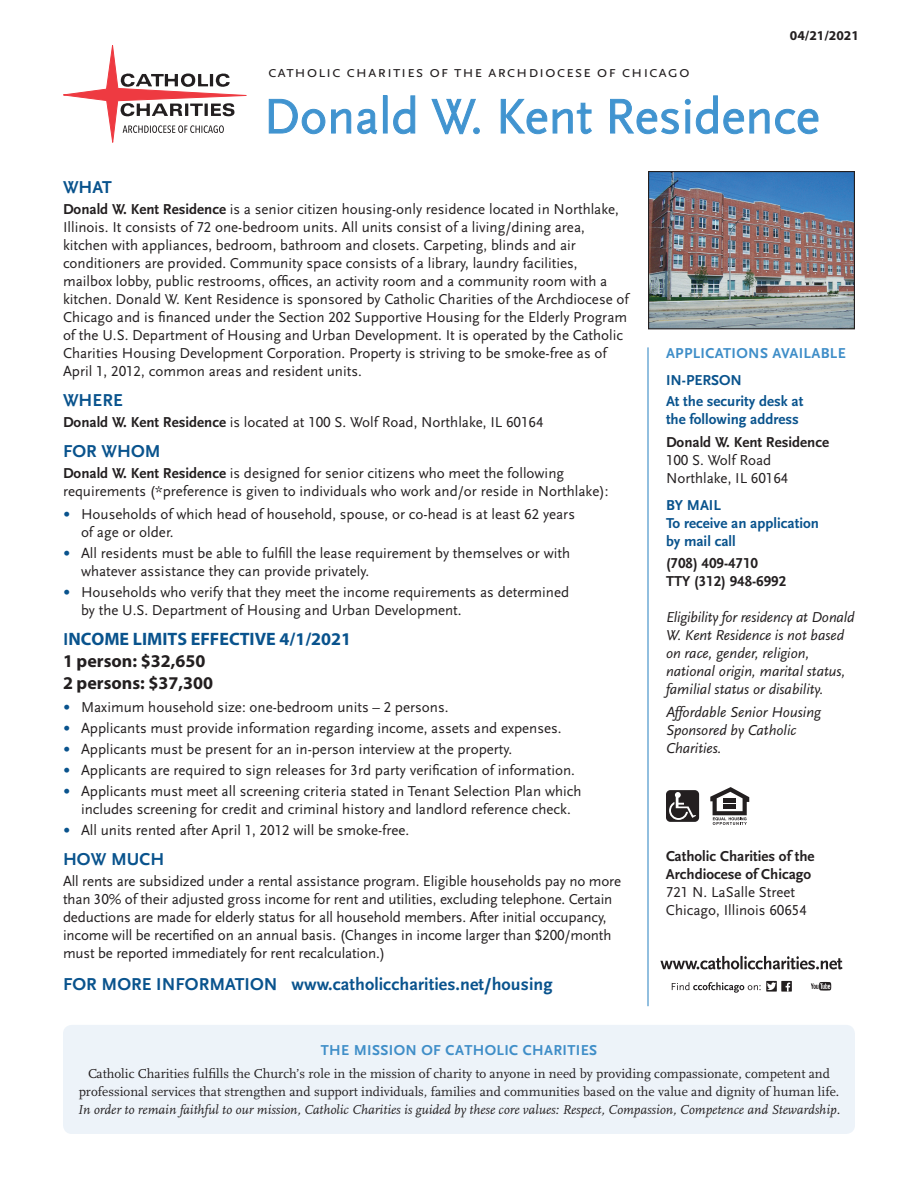
<style>
.page{position:relative;width:918px;height:1188px;background:#fff}
.page>*{position:absolute;margin:0;border:0;box-sizing:border-box;transform-origin:0 0}
.HFS_Banner_MAIN{font:51px "Scala Sans LF";color:#4194d0}
.HSF_SubHEAD_12{font:700 18px "Scala Sans LF";letter-spacing:.005em;color:#09538d}
.t1{font:700 18px/21.9px "Myriad Pro";color:#231f20}
.t2{font:16.5px "Scala Sans LF Caps";letter-spacing:.05em;color:#231f20}
.HFS_BODY{font:15px/18px "Scala Sans LF";color:#231f20}
.FS_Left-Col_BODY{font:15px/18px "Scala Sans LF";letter-spacing:-.01em;color:#231f20}
.HFS_RT-Col_ELIGIBILI{font:italic 15px/18px "Scala Sans LF";color:#231f20}
.FS_Right-CoL_HEAD{font:700 15px/18px "Scala Sans LF";color:#09538d}
.HPS_RT-Col_BODY{font:700 15px/18px "Scala Sans LF";color:#231f20}
.HPS_RT-Col_BODY-2{font:15px "Scala Sans LF";color:#231f20}
.HFS_Rt-Col_APPLICATI{font:700 15px/18px "Scala Sans LF";color:#09538d}
.t3{font:700 15px "Scala Sans Caps";letter-spacing:.025em;color:#3f8ec8}
.HFS_BODY-2{font:700 15px/18px "Scala Sans LF";color:#231f20}
.FS_Right-CoL_HEAD-2{font:700 15px "Scala Sans LF";letter-spacing:.025em;color:#3f8ec8}
.t4{font:13.5px/18px "Scala LF";color:#231f20;text-align:center}
.t5{font:italic 13.5px "Scala LF";color:#231f20}
.t6{font:700 13.5px "Myriad Pro";color:#231f20}
.s1{font-weight:700}
.s2{font-size:21px;color:#09538d}
.s3{font-family:"Scala Sans LF";color:#09538d}
.s4{color:#09538d}
</style>
<div class="page">
<div style="left:63px;top:1025px;width:792px;height:109px;background:#edf3f9;border-radius:9px"></div>
<hr style="left:647px;top:347px;width:2px;height:659px;background:#3f8ec8">
<svg style="left:672px;top:982px;width:89px;height:11px"></svg>
<svg style="left:811px;top:982px;width:20px;height:9px"></svg>
<svg style="left:781px;top:981px;width:11px;height:11px"></svg>
<svg style="left:786px;top:983px;width:4px;height:9px"></svg>
<div style="left:766px;top:981px;width:11px;height:11px;background:#231f20"></div>
<svg style="left:767px;top:982px;width:9px;height:8px"></svg>
<svg style="left:660px;top:956px;width:183px;height:13px"></svg>
<svg style="left:63px;top:45px;width:315px;height:98px"></svg>
<div style="left:383px;top:95px;width:5px;height:38px;border:1px solid #4194d0"></div>
<svg style="left:393px;top:95px;width:23px;height:39px"></svg>
<svg style="left:431px;top:98px;width:45px;height:36px"></svg>
<div style="left:473px;top:128px;width:7px;height:6px;border:1px solid #4194d0;border-radius:50%"></div>
<svg style="left:500px;top:99px;width:92px;height:35px"></svg>
<svg style="left:610px;top:99px;width:69px;height:35px"></svg>
<svg style="left:685px;top:95px;width:134px;height:39px"></svg>
<svg style="left:666px;top:790px;width:33px;height:32px"></svg>
<svg style="left:710px;top:787px;width:39px;height:38px"></svg>
<img style="left:650px;top:173px;width:203px;height:154px">
<div style="left:648px;top:171px;width:207px;height:158px;border:1px solid #231f20"></div>
<p class="t2" style="left:268px;top:63px;width:423px">catholic charities of the archdiocese of chicago</p>
<p class="t6" style="left:790px;top:26px;width:70px">04/21/2021</p>
<p class="HFS_Banner_MAIN" style="left:264px;top:89px;width:558px">Donald W. Kent Residence</p>
<p class="HSF_SubHEAD_12" style="left:63px;top:178px;width:50px">WHAT</p>
<p class="HFS_BODY" style="left:63px;top:201px;width:567px"><span class="s1">Donald W. Kent Residence</span> is a senior citizen housing-only residence located in Northlake, Illinois. It consists of 72 one-bedroom units. All units consist of a living/dining area, kitchen with appliances, bedroom, bathroom and closets. Carpeting, blinds and air conditioners are provided. Community space consists of a library, laundry facilities, mailbox lobby, public restrooms, offices, an activity room and a community room with a kitchen. Donald W. Kent Residence is sponsored by Catholic Charities of the Archdiocese of Chicago and is financed under the Section 202 Supportive Housing for the Elderly Program of the U.S. Department of Housing and Urban Development. It is operated by the Catholic Charities Housing Development Corporation. Property is striving to be smoke-free as of April 1, 2012, common areas and resident units.</p>
<p class="HSF_SubHEAD_12" style="left:63px;top:391px;width:61px">WHERE</p>
<p class="HFS_BODY" style="left:63px;top:414px;width:482px"><span class="s1">Donald W. Kent Residence</span> is located at 100 S. Wolf Road, Northlake, IL 60164</p>
<p class="HSF_SubHEAD_12" style="left:63px;top:442px;width:99px">FOR WHOM</p>
<p class="FS_Left-Col_BODY" style="left:63px;top:465px;width:547px"><span class="s1">Donald W. Kent Residence</span> is designed for senior citizens who meet the following requirements (*preference is given to individuals who work and/or reside in Northlake):</p>
<p class="HFS_BODY" style="left:81px;top:505px;width:496px;text-indent:-18px"><span class="s2">•</span> Households of which head of household, spouse, or co-head is at least 62 years of age or older.</p>
<p class="HFS_BODY" style="left:81px;top:544px;width:491px;text-indent:-18px"><span class="s2">•</span> All residents must be able to fulfill the lease requirement by themselves or with whatever assistance they can provide privately.</p>
<p class="HFS_BODY" style="left:81px;top:583px;width:490px;text-indent:-18px"><span class="s2">•</span> Households who verify that they meet the income requirements as determined by the U.S. Department of Housing and Urban Development.</p>
<p class="t1" style="left:63px;top:628px;width:290px"><span class="s3">I</span><span class="s4">NCOME LIMITS EFFECTIVE 4/1/2021<br></span>1 person: $32,650<br>2 persons: $37,300</p>
<p class="HFS_BODY" style="left:63px;top:699px;width:387px"><span class="s2">•</span> Maximum household size: one-bedroom units – 2 persons.</p>
<p class="HFS_BODY" style="left:63px;top:720px;width:500px"><span class="s2">•</span> Applicants must provide information regarding income, assets and expenses.</p>
<p class="HFS_BODY" style="left:63px;top:741px;width:451px"><span class="s2">•</span> Applicants must be present for an in-person interview at the property.</p>
<p class="HFS_BODY" style="left:63px;top:762px;width:514px"><span class="s2">•</span> Applicants are required to sign releases for 3rd party verification of information.</p>
<p class="HFS_BODY" style="left:63px;top:783px;width:520px;text-align:center"><span class="s2">•</span> Applicants must meet all screening criteria stated in Tenant Selection Plan which includes screening for credit and criminal history and landlord reference check.</p>
<p class="HFS_BODY" style="left:63px;top:822px;width:348px"><span class="s2">•</span> All units rented after April 1, 2012 will be smoke-free.</p>
<p class="HSF_SubHEAD_12" style="left:63px;top:850px;width:103px">HOW MUCH</p>
<p class="FS_Left-Col_BODY" style="left:63px;top:873px;width:560px">All rents are subsidized under a rental assistance program. Eligible households pay no more than 30% of their adjusted gross income for rent and utilities, excluding telephone. Certain deductions are made for elderly status for all household members. After initial occupancy, income will be recertified on an annual basis. (Changes in income larger than $200/month must be reported immediately for rent recalculation.)</p>
<p class="HSF_SubHEAD_12" style="left:63px;top:974px;width:491px">FOR MORE INFORMATION www.catholiccharities.net/housing</p>
<p class="FS_Right-CoL_HEAD-2" style="left:666px;top:345px;width:181px">APPLICATIONS AVAILABLE</p>
<p class="FS_Right-CoL_HEAD" style="left:666px;top:372px;width:78px">IN-PERSON</p>
<p class="FS_Right-CoL_HEAD" style="left:666px;top:393px;width:139px">At the security desk at the following address</p>
<p class="HFS_BODY" style="left:666px;top:433px;width:165px"><span class="s1">Donald W. Kent Residence<br></span>100 S. Wolf Road<br>Northlake, IL 60164</p>
<p class="FS_Right-CoL_HEAD" style="left:666px;top:496px;width:56px">BY MAIL</p>
<p class="HFS_Rt-Col_APPLICATI" style="left:666px;top:514px;width:154px">To receive an application by mail call</p>
<p class="HFS_BODY-2" style="left:666px;top:555px;width:122px">(708) 409-4710<br>TTY (312) 948-6992</p>
<p class="HFS_RT-Col_ELIGIBILI" style="left:666px;top:609px;width:190px">Eligibility for residency at Donald<br>W. Kent Residence is not based on race, gender, religion, national origin, marital status, familial status or disability.</p>
<p class="HFS_RT-Col_ELIGIBILI" style="left:666px;top:703px;width:156px">Affordable Senior Housing<br>Sponsored by Catholic<br>Charities.</p>
<p class="HPS_RT-Col_BODY" style="left:666px;top:847px;width:150px">Catholic Charities of the<br>Archdiocese of Chicago</p>
<p class="HPS_RT-Col_BODY-2" style="left:666px;top:884px;width:131px">721 N. LaSalle Street</p>
<p class="HPS_RT-Col_BODY-2" style="left:666px;top:902px;width:142px">Chicago, Illinois 60654</p>
<p class="t3" style="left:321px;top:1042px;width:278px">THE MISSION OF CATHOLIC CHARITIES</p>
<p class="t4" style="left:79px;top:1064px;width:762px">Catholic Charities fulfills the Church’s role in the mission of charity to anyone in need by providing compassionate, competent and professional services that strengthen and support individuals, families and communities based on the value and dignity of human life.</p>
<p class="t5" style="left:78px;top:1102px;width:764px">In order to remain faithful to our mission, Catholic Charities is guided by these core values: Respect, Compassion, Competence and Stewardship.</p>
</div>
